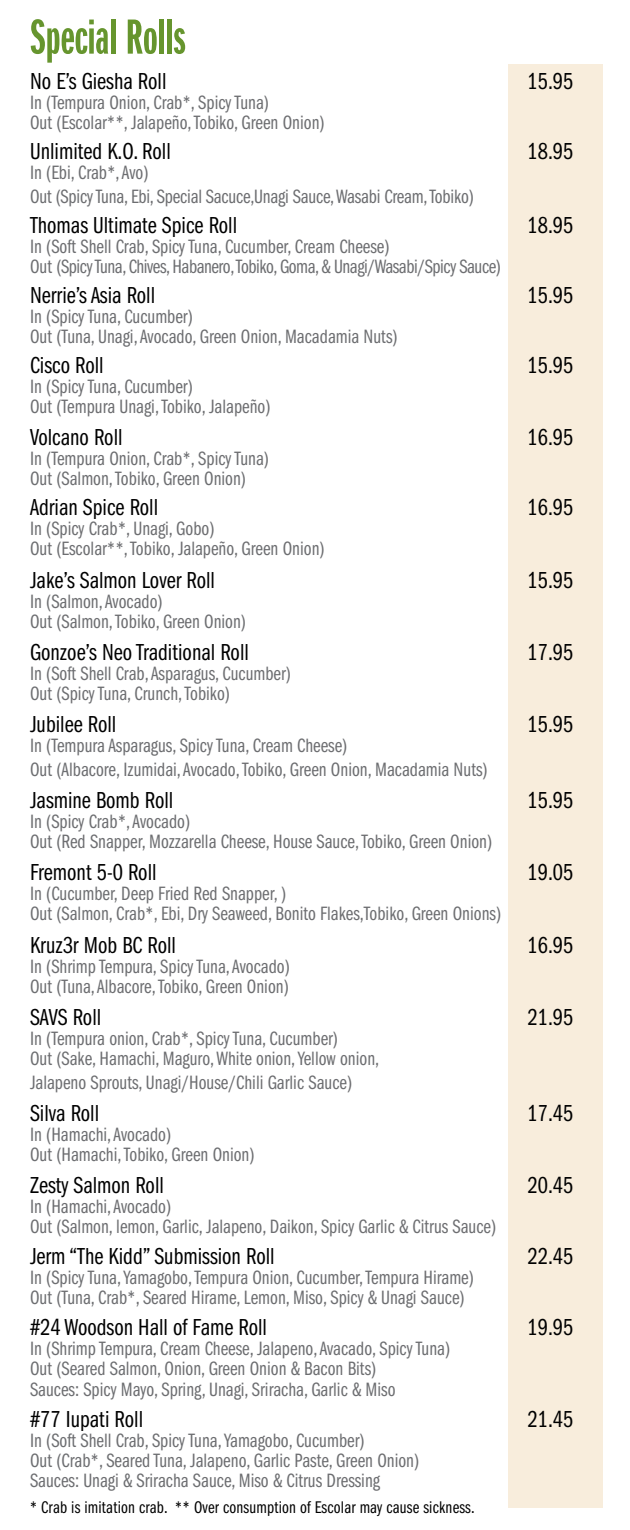
<style>
.page{position:relative;width:630px;height:1530px;background:#fff}
.page>*{position:absolute;margin:0;border:0;box-sizing:border-box;transform-origin:0 0}
.t1{font:51.25px "ITC Franklin Gothic Std Dm X Cp";color:#66952e}
.t2{font:24px "ITC Franklin Gothic Std Bk Cp";color:#000}
.t3{font:20px/20px "ITC Franklin Gothic Std Bk Cp";color:#6d6e71}
.t4{font:20px/20px "ITC Franklin Gothic Std Bk Cp";letter-spacing:-.02em;color:#6d6e71}
.t5{font:17.5px "ITC Franklin Gothic Std Bk Cp";letter-spacing:.01em;color:#000}
</style>
<div class="page">
<div style="left:508px;top:64px;width:94px;height:1444px;background:#f8eddc"></div>
<h1 class="t1" style="left:30px;top:9px;width:157px">Special Rolls</h1>
<p class="t2" style="left:30px;top:68px;width:138px">No E’s Giesha Roll</p>
<p class="t2" style="left:528px;top:68px;width:47px">15.95</p>
<p class="t3" style="left:30px;top:93px;width:296px">In (Tempura Onion, Crab*, Spicy Tuna)<br>Out (Escolar**, Jalapeño, Tobiko, Green Onion)</p>
<p class="t2" style="left:30px;top:138px;width:142px">Unlimited K.O. Roll</p>
<p class="t2" style="left:528px;top:138px;width:47px">18.95</p>
<p class="t3" style="left:30px;top:161px;width:445px;line-height:23.8px">In (Ebi, Crab*, Avo)<br>Out (Spicy Tuna, Ebi, Special Sacuce,Unagi Sauce, Wasabi Cream, Tobiko)</p>
<p class="t2" style="left:30px;top:212px;width:209px">Thomas Ultimate Spice Roll</p>
<p class="t2" style="left:528px;top:212px;width:47px">18.95</p>
<p class="t4" style="left:30px;top:237px;width:472px">In (Soft Shell Crab, Spicy Tuna, Cucumber, Cream Cheese)<br>Out (Spicy Tuna, Chives, Habanero, Tobiko, Goma, &amp; Unagi/Wasabi/Spicy Sauce)</p>
<p class="t2" style="left:30px;top:282px;width:127px">Nerrie’s Asia Roll</p>
<p class="t2" style="left:528px;top:282px;width:47px">15.95</p>
<p class="t3" style="left:30px;top:307px;width:369px">In (Spicy Tuna, Cucumber)<br>Out (Tuna, Unagi, Avocado, Green Onion, Macadamia Nuts)</p>
<p class="t2" style="left:30px;top:352px;width:75px">Cisco Roll</p>
<p class="t2" style="left:528px;top:352px;width:47px">15.95</p>
<p class="t3" style="left:30px;top:377px;width:242px">In (Spicy Tuna, Cucumber)<br>Out (Tempura Unagi, Tobiko, Jalapeño)</p>
<p class="t2" style="left:30px;top:424px;width:94px">Volcano Roll</p>
<p class="t2" style="left:528px;top:424px;width:47px">16.95</p>
<p class="t3" style="left:30px;top:449px;width:240px">In (Tempura Onion, Crab*, Spicy Tuna)<br>Out (Salmon, Tobiko, Green Onion)</p>
<p class="t2" style="left:30px;top:494px;width:130px">Adrian Spice Roll</p>
<p class="t2" style="left:528px;top:494px;width:47px">16.95</p>
<p class="t3" style="left:30px;top:519px;width:296px">In (Spicy Crab*, Unagi, Gobo)<br>Out (Escolar**, Tobiko, Jalapeño, Green Onion)</p>
<p class="t2" style="left:30px;top:566px;width:186px">Jake’s Salmon Lover Roll</p>
<p class="t2" style="left:528px;top:566px;width:47px">15.95</p>
<p class="t3" style="left:30px;top:591px;width:217px">In (Salmon, Avocado)<br>Out (Salmon, Tobiko, Green Onion)</p>
<p class="t2" style="left:30px;top:639px;width:220px">Gonzoe’s Neo Traditional Roll</p>
<p class="t2" style="left:528px;top:639px;width:47px">17.95</p>
<p class="t3" style="left:30px;top:664px;width:262px">In (Soft Shell Crab, Asparagus, Cucumber)<br>Out (Spicy Tuna, Crunch, Tobiko)</p>
<p class="t2" style="left:30px;top:711px;width:88px">Jubilee Roll</p>
<p class="t2" style="left:528px;top:711px;width:47px">15.95</p>
<p class="t3" style="left:30px;top:734px;width:459px;line-height:23.8px">In (Tempura Asparagus, Spicy Tuna, Cream Cheese)<br>Out (Albacore, Izumidai, Avocado, Tobiko, Green Onion, Macadamia Nuts)</p>
<p class="t2" style="left:30px;top:787px;width:145px">Jasmine Bomb Roll</p>
<p class="t2" style="left:528px;top:787px;width:47px">15.95</p>
<p class="t3" style="left:30px;top:812px;width:464px">In (Spicy Crab*, Avocado)<br>Out (Red Snapper, Mozzarella Cheese, House Sauce, Tobiko, Green Onion)</p>
<p class="t2" style="left:30px;top:859px;width:128px">Fremont 5-0 Roll</p>
<p class="t2" style="left:528px;top:859px;width:47px">19.05</p>
<p class="t3" style="left:30px;top:884px;width:473px">In (Cucumber, Deep Fried Red Snapper, )<br>Out (Salmon, Crab*, Ebi, Dry Seaweed, Bonito Flakes,Tobiko, Green Onions)</p>
<p class="t2" style="left:30px;top:932px;width:147px">Kruz3r Mob BC Roll</p>
<p class="t2" style="left:528px;top:932px;width:47px">16.95</p>
<p class="t3" style="left:30px;top:956px;width:261px">In (Shrimp Tempura, Spicy Tuna, Avocado)<br>Out (Tuna, Albacore, Tobiko, Green Onion)</p>
<p class="t2" style="left:30px;top:1004px;width:73px">SAVS Roll</p>
<p class="t2" style="left:528px;top:1004px;width:47px">21.95</p>
<p class="t3" style="left:30px;top:1029px;width:351px">In (Tempura onion, Crab*, Spicy Tuna, Cucumber)<br>Out (Sake, Hamachi, Maguro, White onion, Yellow onion,</p>
<p class="t3" style="left:30px;top:1072px;width:323px">Jalapeno Sprouts, Unagi/House/Chili Garlic Sauce)</p>
<p class="t2" style="left:30px;top:1100px;width:71px">Silva Roll</p>
<p class="t2" style="left:528px;top:1100px;width:47px">17.45</p>
<p class="t3" style="left:30px;top:1125px;width:226px">In (Hamachi, Avocado)<br>Out (Hamachi, Tobiko, Green Onion)</p>
<p class="t2" style="left:30px;top:1172px;width:135px">Zesty Salmon Roll</p>
<p class="t2" style="left:528px;top:1172px;width:47px">20.45</p>
<p class="t3" style="left:30px;top:1197px;width:468px">In (Hamachi, Avocado)<br>Out (Salmon, lemon, Garlic, Jalapeno, Daikon, Spicy Garlic &amp; Citrus Sauce)</p>
<p class="t2" style="left:30px;top:1243px;width:246px">Jerm “The Kidd” Submission Roll</p>
<p class="t2" style="left:528px;top:1243px;width:47px">22.45</p>
<p class="t3" style="left:30px;top:1268px;width:445px">In (Spicy Tuna, Yamagobo, Tempura Onion, Cucumber, Tempura Hirame)<br>Out (Tuna, Crab*, Seared Hirame, Lemon, Miso, Spicy &amp; Unagi Sauce)</p>
<p class="t2" style="left:30px;top:1314px;width:238px">#24 Woodson Hall of Fame Roll</p>
<p class="t2" style="left:528px;top:1314px;width:47px">19.95</p>
<p class="t3" style="left:30px;top:1339px;width:422px">In (Shrimp Tempura, Cream Cheese, Jalapeno, Avacado, Spicy Tuna)<br>Out (Seared Salmon, Onion, Green Onion &amp; Bacon Bits)<br>Sauces: Spicy Mayo, Spring, Unagi, Sriracha, Garlic &amp; Miso</p>
<p class="t2" style="left:30px;top:1406px;width:115px">#77 Iupati Roll</p>
<p class="t2" style="left:528px;top:1406px;width:47px">21.45</p>
<p class="t3" style="left:30px;top:1431px;width:391px">In (Soft Shell Crab, Spicy Tuna, Yamagobo, Cucumber)<br>Out (Crab*, Seared Tuna, Jalapeno, Garlic Paste, Green Onion)<br>Sauces: Unagi &amp; Sriracha Sauce, Miso &amp; Citrus Dressing</p>
<p class="t5" style="left:30px;top:1498px;width:446px">* Crab is imitation crab. ** Over consumption of Escolar may cause sickness.</p>
</div>
